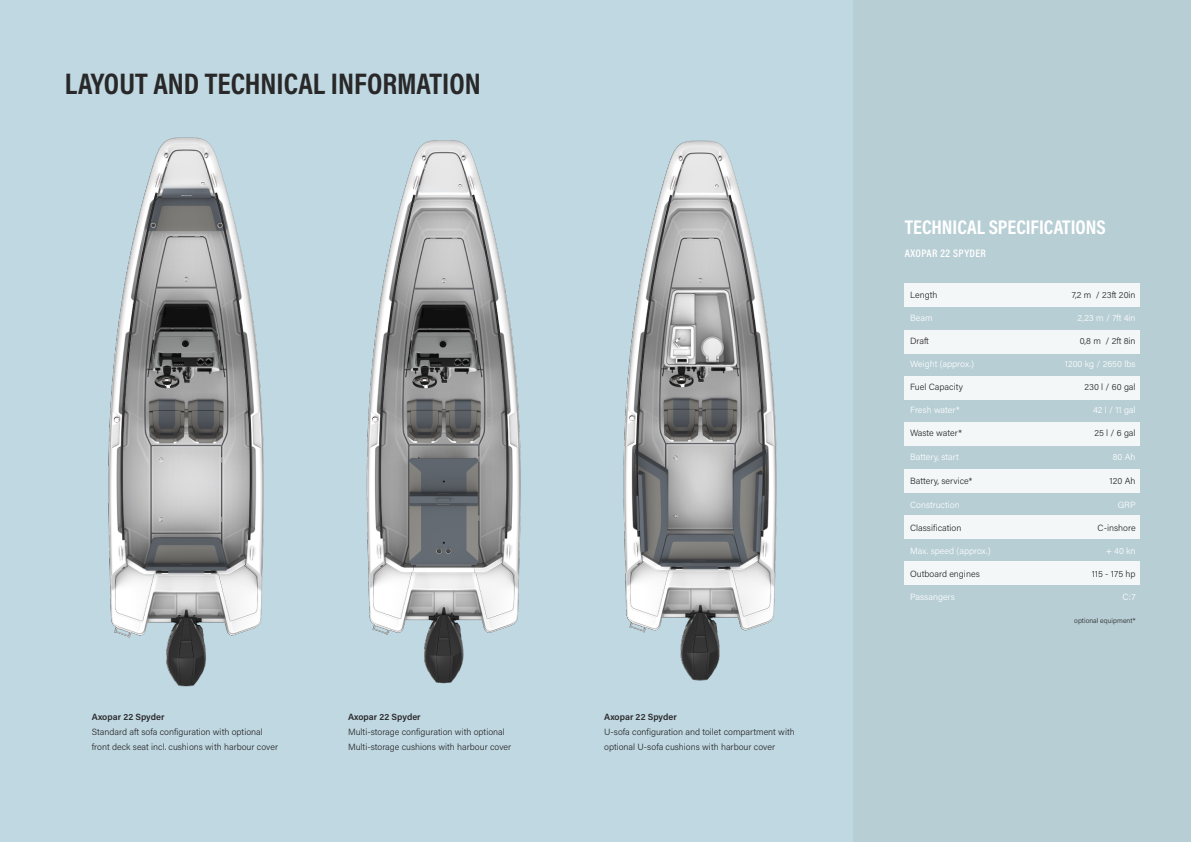
<style>
.page{position:relative;width:1191px;height:842px;background:#fff}
.page>*{position:absolute;margin:0;border:0;box-sizing:border-box;transform-origin:0 0}
.t1{font:700 30px "Acumin Pro Cond";color:#292829}
.t2{font:700 20px "Acumin Pro Cond";color:#fff}
.t3{font:600 11px "Acumin Pro Cond";letter-spacing:.035em;color:#fff}
.t4{font:300 9px/15px "Acumin Pro";color:#292829}
.t5{font:300 9px "Acumin Pro";color:#fff}
.t6{font:600 9px "Acumin Pro";color:#292829}
.t7{font:300 7px "Acumin Pro";color:#292829}
</style>
<div class="page">
<div style="left:853px;top:0;width:338px;height:842px;background:#b7ced4"></div>
<div style="left:0;top:0;width:853px;height:842px;background:#c0d8e2"></div>
<div style="left:904px;top:284px;width:235px;height:23px;background:#f3f7f8"></div>
<div style="left:904px;top:330px;width:235px;height:23px;background:#f3f7f8"></div>
<div style="left:904px;top:377px;width:235px;height:23px;background:#f3f7f8"></div>
<div style="left:904px;top:423px;width:235px;height:23px;background:#f3f7f8"></div>
<div style="left:904px;top:469px;width:235px;height:23px;background:#f3f7f8"></div>
<div style="left:904px;top:562px;width:235px;height:23px;background:#f3f7f8"></div>
<div style="left:904px;top:515px;width:235px;height:24px;background:#f3f7f8"></div>
<img style="left:429px;top:140px;width:27px;height:544px">
<img style="left:108px;top:137px;width:321px;height:550px">
<img style="left:456px;top:140px;width:486px;height:541px">
<h1 class="t1" style="left:65px;top:64px;width:417px">LAYOUT AND TECHNICAL INFORMATION</h1>
<p class="t6" style="left:92px;top:711px;width:74px">Axopar 22 Spyder</p>
<p class="t4" style="left:92px;top:724px;width:188px">Standard aft sofa configuration with optional front deck seat incl. cushions with harbour cover</p>
<p class="t6" style="left:348px;top:711px;width:74px">Axopar 22 Spyder</p>
<p class="t4" style="left:348px;top:724px;width:165px">Multi-storage configuration with optional<br>Multi-storage cushions with harbour cover</p>
<p class="t6" style="left:604px;top:711px;width:74px">Axopar 22 Spyder</p>
<p class="t4" style="left:604px;top:724px;width:192px">U-sofa configuration and toilet compartment with optional U-sofa cushions with harbour cover</p>
<h2 class="t2" style="left:904px;top:214px;width:202px">TECHNICAL SPECIFICATIONS</h2>
<p class="t3" style="left:904px;top:246px;width:83px">AXOPAR 22 SPYDER</p>
<p class="t4" style="left:910px;top:287px;width:29px">Length</p>
<p class="t4" style="left:1071px;top:287px;width:65px">7,2 m / 23ft 20in</p>
<p class="t5" style="left:910px;top:312px;width:24px">Beam</p>
<p class="t5" style="left:1077px;top:312px;width:59px">2,23 m / 7ft 4in</p>
<p class="t4" style="left:910px;top:333px;width:20px">Draft</p>
<p class="t4" style="left:1079px;top:333px;width:57px">0,8 m / 2ft 8in</p>
<p class="t5" style="left:910px;top:358px;width:65px">Weight (approx.)</p>
<p class="t5" style="left:1064px;top:358px;width:72px">1200 kg / 2650 lbs</p>
<p class="t4" style="left:910px;top:379px;width:54px">Fuel Capacity</p>
<p class="t4" style="left:1084px;top:379px;width:53px">230 l / 60 gal</p>
<p class="t5" style="left:910px;top:404px;width:51px">Fresh water*</p>
<p class="t5" style="left:1093px;top:404px;width:44px">42 l / 11 gal</p>
<p class="t4" style="left:910px;top:425px;width:53px">Waste water*</p>
<p class="t4" style="left:1094px;top:425px;width:43px">25 l / 6 gal</p>
<p class="t5" style="left:910px;top:451px;width:50px">Battery, start</p>
<p class="t5" style="left:1112px;top:451px;width:24px">80 Ah</p>
<p class="t4" style="left:910px;top:473px;width:64px">Battery, service*</p>
<p class="t4" style="left:1109px;top:473px;width:28px">120 Ah</p>
<p class="t5" style="left:910px;top:498px;width:51px">Construction</p>
<p class="t5" style="left:1117px;top:498px;width:19px">GRP</p>
<p class="t4" style="left:910px;top:520px;width:53px">Classification</p>
<p class="t4" style="left:1097px;top:520px;width:40px">C-inshore</p>
<p class="t5" style="left:910px;top:544px;width:82px">Max. speed (approx.)</p>
<p class="t5" style="left:1105px;top:544px;width:31px">+ 40 kn</p>
<p class="t4" style="left:910px;top:566px;width:71px">Outboard engines</p>
<p class="t4" style="left:1092px;top:566px;width:45px">115 - 175 hp</p>
<p class="t5" style="left:910px;top:590px;width:46px">Passangers</p>
<p class="t5" style="left:1122px;top:590px;width:15px">C:7</p>
<p class="t7" style="left:1074px;top:616px;width:63px">optional equipment*</p>
</div>
